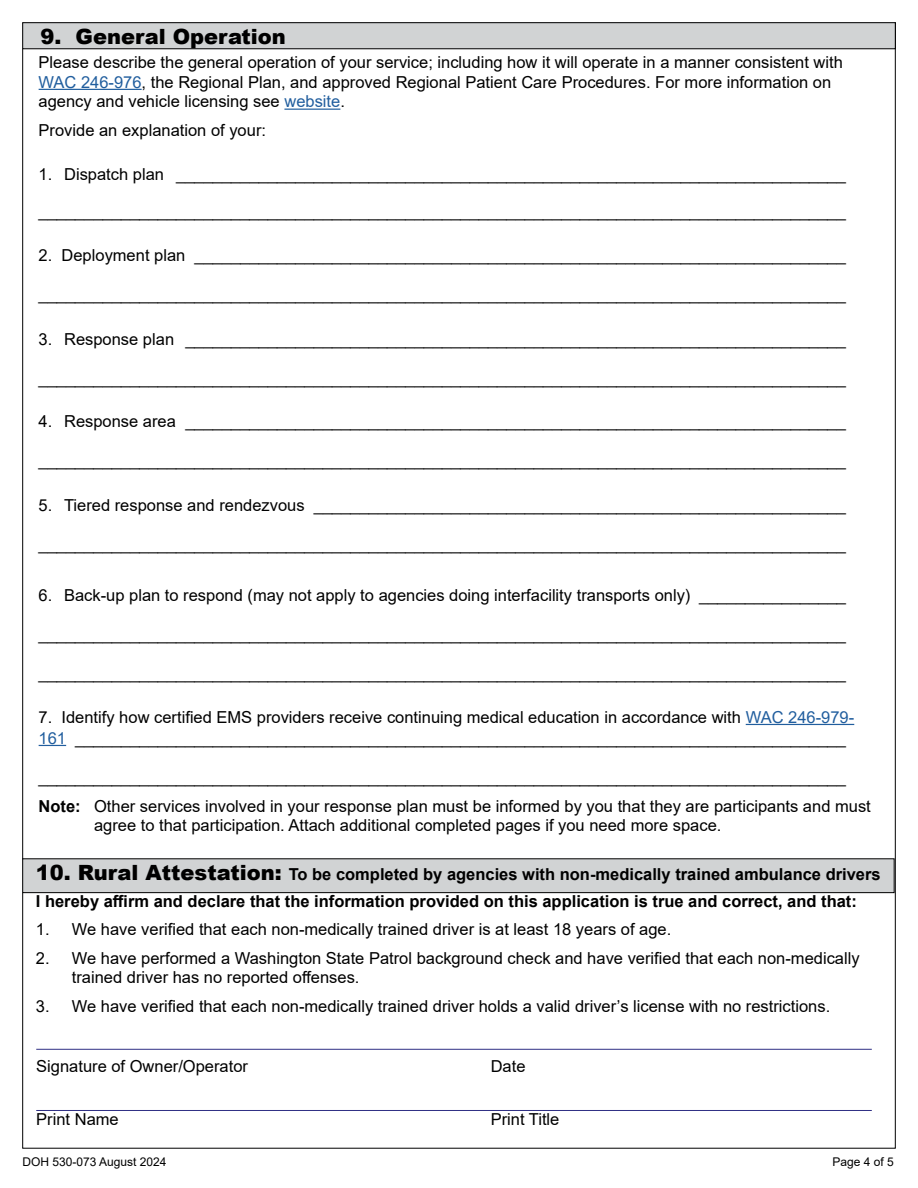
<style>
.page{position:relative;width:918px;height:1188px;background:#fff}
.page>*{position:absolute;margin:0;border:0;box-sizing:border-box;transform-origin:0 0}
.t1{font:900 21px "Arial";color:#000}
.t2{font:16.5px/19.8px "Arial";color:#000}
.t3{font:700 16.5px "Arial";color:#000}
.t4{font:12px "Arial";color:#000}
.s1{color:#215e9e}
.s2{font-weight:700}
.s3{font-weight:900;font-size:21px}
</style>
<div class="page">
<div style="left:23px;top:23px;width:872px;height:26px;background:#d1d3d4"></div>
<div style="left:22px;top:22px;width:874px;height:27px;border:1px solid #000"></div>
<hr style="left:39px;top:89px;width:103px;height:1px;background:#215e9e">
<hr style="left:284px;top:109px;width:56px;height:1px;background:#215e9e">
<hr style="left:746px;top:724px;width:108px;height:1px;background:#215e9e">
<svg style="left:39px;top:745px;width:27px;height:1px"></svg>
<hr style="left:36px;top:1110px;width:836px;height:1px;background:#2f2f84">
<hr style="left:36px;top:1049px;width:836px;height:1px;background:#2f2f84">
<div style="left:23px;top:859px;width:871px;height:34px;background:#d1d3d4"></div>
<div style="left:22px;top:859px;width:872px;height:34px;border:1px solid #000"></div>
<p class="t1" style="left:41px;top:21px;width:247px">9. General Operation</p>
<p class="t2" style="left:39px;top:52px;width:806px">Please describe the general operation of your service; including how it will operate in a manner consistent with<br><span class="s1">WAC 246-976</span>, the Regional Plan, and approved Regional Patient Care Procedures. For more information on agency and vehicle licensing see <span class="s1">website</span>.</p>
<p class="t2" style="left:39px;top:120px;width:229px">Provide an explanation of your:</p>
<p class="t2" style="left:39px;top:164px;width:809px">1. Dispatch plan _________________________________________________________________________</p>
<p class="t2" style="left:39px;top:201px;width:809px">________________________________________________________________________________________</p>
<p class="t2" style="left:39px;top:245px;width:809px">2. Deployment plan _______________________________________________________________________</p>
<p class="t2" style="left:39px;top:284px;width:809px">________________________________________________________________________________________</p>
<p class="t2" style="left:39px;top:329px;width:809px">3. Response plan ________________________________________________________________________</p>
<p class="t2" style="left:39px;top:368px;width:809px">________________________________________________________________________________________</p>
<p class="t2" style="left:39px;top:411px;width:809px">4. Response area ________________________________________________________________________</p>
<p class="t2" style="left:39px;top:450px;width:809px">________________________________________________________________________________________</p>
<p class="t2" style="left:39px;top:495px;width:809px">5. Tiered response and rendezvous __________________________________________________________</p>
<p class="t2" style="left:39px;top:534px;width:809px">________________________________________________________________________________________</p>
<p class="t2" style="left:39px;top:585px;width:809px">6. Back-up plan to respond (may not apply to agencies doing interfacility transports only) ________________</p>
<p class="t2" style="left:39px;top:624px;width:809px">________________________________________________________________________________________</p>
<p class="t2" style="left:39px;top:663px;width:809px">________________________________________________________________________________________</p>
<p class="t2" style="left:39px;top:706px;width:817px;line-height:21px">7. Identify how certified EMS providers receive continuing medical education in accordance with <span class="s1">WAC 246-979-<br>161</span> ____________________________________________________________________________________</p>
<p class="t2" style="left:39px;top:762px;width:834px;line-height:28.8px">________________________________________________________________________________________<br><span class="s2">Note:</span> Other services involved in your response plan must be informed by you that they are participants and must</p>
<p class="t2" style="left:94px;top:816px;width:629px">agree to that participation. Attach additional completed pages if you need more space.</p>
<p class="t3" style="left:36px;top:863px;width:846px"><span class="s3">10. Rural Attestation:</span> To be completed by agencies with non-medically trained ambulance drivers</p>
<p class="t3" style="left:36px;top:889px;width:823px">I hereby affirm and declare that the information provided on this application is true and correct, and that:</p>
<p class="t2" style="left:36px;top:919px;width:637px">1. We have verified that each non-medically trained driver is at least 18 years of age.</p>
<p class="t2" style="left:72px;top:948px;width:789px;text-indent:-36px">2. We have performed a Washington State Patrol background check and have verified that each non-medically trained driver has no reported offenses.</p>
<p class="t2" style="left:36px;top:996px;width:796px">3. We have verified that each non-medically trained driver holds a valid driver’s license with no restrictions.</p>
<p class="t2" style="left:36px;top:1056px;width:213px">Signature of Owner/Operator</p>
<p class="t2" style="left:491px;top:1056px;width:36px">Date</p>
<p class="t2" style="left:36px;top:1110px;width:84px">Print Name</p>
<p class="t2" style="left:491px;top:1110px;width:70px">Print Title</p>
<p class="t4" style="left:22px;top:1153px;width:146px">DOH 530-073 August 2024</p>
<p class="t4" style="left:832px;top:1153px;width:63px">Page 4 of 5</p>
</div>
